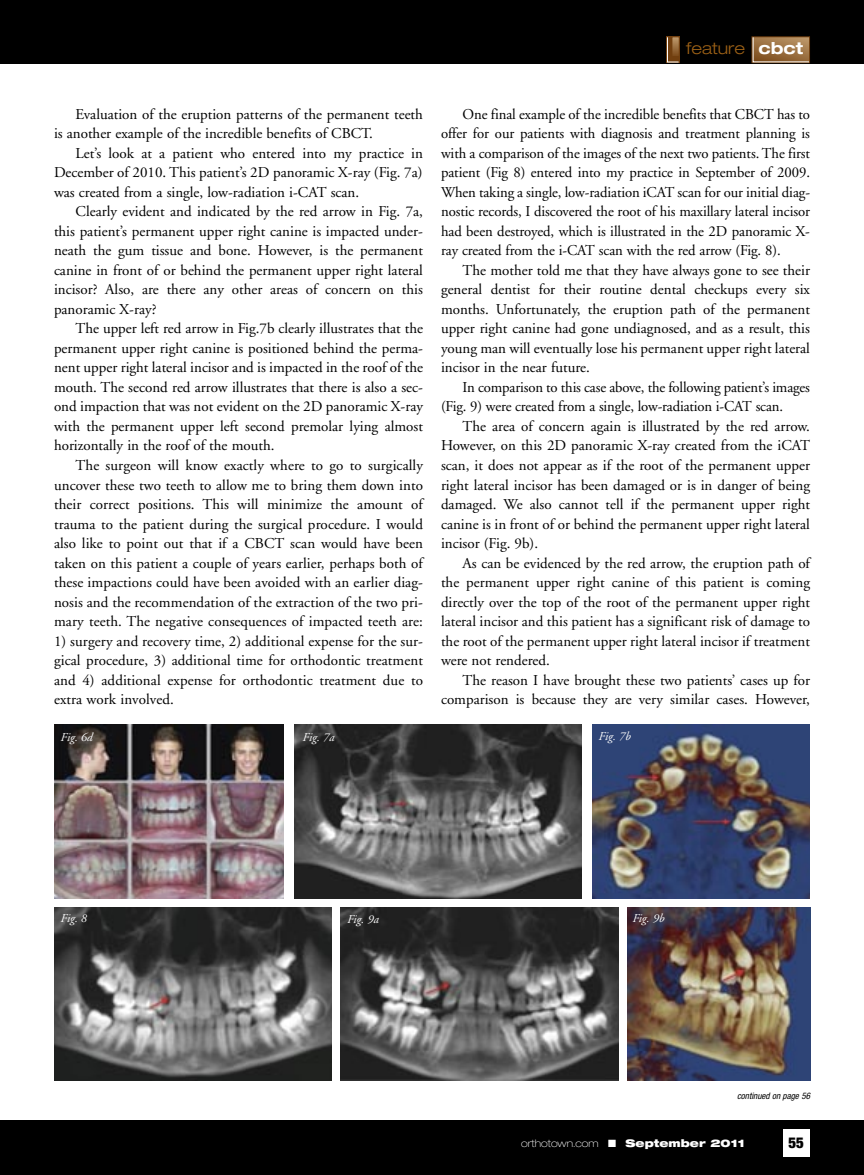
<style>
.page{position:relative;width:864px;height:1175px;background:#fff}
.page>*{position:absolute;margin:0;border:0;box-sizing:border-box;transform-origin:0 0}
.t1{font:300 expanded 16.5px "Helvetica Neue";color:#9d6116}
.t2{font:15px/19.5px "Adobe Garamond";color:#000;text-align:justify}
.t3{font:900 condensed 15px "Helvetica Neue";color:#000}
.t4{font:italic 12px "Adobe Garamond";color:#fff}
.t5{font:100 expanded 10.5px "Helvetica Neue";color:#fff}
.t6{font:italic condensed 9px "Helvetica Neue";color:#000}
.s1{font-weight:700;color:#fff}
.s2{font-weight:900}
</style>
<div class="page">
<div style="left:0;top:1120px;width:864px;height:54px;background:#000"></div>
<div style="left:0;top:0;width:864px;height:63px;background:#000"></div>
<div style="left:752px;top:36px;width:58px;height:27px;border:1px solid #713f0f"></div>
<svg style="left:752px;top:37px;width:58px;height:26px;background:#9e7649"></svg>
<div style="left:783px;top:1129px;width:27px;height:27px;background:#fff"></div>
<div style="left:666px;top:36px;width:14px;height:27px;background:#713f0f"></div>
<svg style="left:667px;top:37px;width:12px;height:26px"></svg>
<img style="left:54px;top:725px;width:230px;height:173px">
<img style="left:294px;top:725px;width:287px;height:173px">
<img style="left:592px;top:725px;width:218px;height:173px">
<img style="left:54px;top:907px;width:278px;height:173px">
<img style="left:341px;top:907px;width:277px;height:173px">
<img style="left:628px;top:907px;width:182px;height:173px">
<p class="t1" style="left:686px;top:42px;width:118px">feature <span class="s1">cbct</span></p>
<p class="t2" style="left:54px;top:106px;width:370px;text-indent:22px">Evaluation of the eruption patterns of the permanent teeth is another example of the incredible benefits of CBCT.</p>
<p class="t2" style="left:54px;top:145px;width:370px;text-indent:22px">Let’s look at a patient who entered into my practice in December of 2010. This patient’s 2D panoramic X-ray (Fig. 7a) was created from a single, low-radiation i-CAT scan.</p>
<p class="t2" style="left:54px;top:203px;width:370px;text-indent:22px">Clearly evident and indicated by the red arrow in Fig. 7a, this patient’s permanent upper right canine is impacted under&shy;neath the gum tissue and bone. However, is the permanent canine in front of or behind the permanent upper right lateral incisor? Also, are there any other areas of concern on this panoramic X-ray?</p>
<p class="t2" style="left:54px;top:320px;width:371px;text-indent:22px">The upper left red arrow in Fig.7b clearly illustrates that the permanent upper right canine is positioned behind the perma&shy;nent upper right lateral incisor and is impacted in the roof of the mouth. The second red arrow illustrates that there is also a sec&shy;ond impaction that was not evident on the 2D panoramic X-ray with the permanent upper left second premolar lying almost horizontally in the roof of the mouth.</p>
<p class="t2" style="left:54px;top:457px;width:371px;text-indent:22px">The surgeon will know exactly where to go to surgically uncover these two teeth to allow me to bring them down into their correct positions. This will minimize the amount of trauma to the patient during the surgical procedure. I would also like to point out that if a CBCT scan would have been taken on this patient a couple of years earlier, perhaps both of these impactions could have been avoided with an earlier diag&shy;nosis and the recommendation of the extraction of the two pri&shy;mary teeth. The negative consequences of impacted teeth are:</p>
<p class="t2" style="left:54px;top:632px;width:371px">1) surgery and recovery time, 2) additional expense for the sur&shy;gical procedure, 3) additional time for orthodontic treatment and 4) additional expense for orthodontic treatment due to extra work involved.</p>
<p class="t2" style="left:441px;top:106px;width:371px;text-indent:22px">One final example of the incredible benefits that CBCT has to offer for our patients with diagnosis and treatment planning is with a comparison of the images of the next two patients. The first patient (Fig 8) entered into my practice in September of 2009.<br>When taking a single, low-radiation iCAT scan for our initial diag&shy;nostic records, I discovered the root of his maxillary lateral incisor had been destroyed, which is illustrated in the 2D panoramic X&shy;ray created from the i-CAT scan with the red arrow (Fig. 8).</p>
<p class="t2" style="left:441px;top:262px;width:371px;text-indent:22px">The mother told me that they have always gone to see their general dentist for their routine dental checkups every six months. Unfortunately, the eruption path of the permanent upper right canine had gone undiagnosed, and as a result, this young man will eventually lose his permanent upper right lateral incisor in the near future.</p>
<p class="t2" style="left:441px;top:379px;width:370px;text-indent:22px">In comparison to this case above, the following patient’s images (Fig. 9) were created from a single, low-radiation i-CAT scan.</p>
<p class="t2" style="left:441px;top:418px;width:371px;text-indent:22px">The area of concern again is illustrated by the red arrow.<br>However, on this 2D panoramic X-ray created from the iCAT scan, it does not appear as if the root of the permanent upper right lateral incisor has been damaged or is in danger of being damaged. We also cannot tell if the permanent upper right canine is in front of or behind the permanent upper right lateral incisor (Fig. 9b).</p>
<p class="t2" style="left:441px;top:554px;width:371px;text-indent:22px">As can be evidenced by the red arrow, the eruption path of the permanent upper right canine of this patient is coming directly over the top of the root of the permanent upper right lateral incisor and this patient has a significant risk of damage to the root of the permanent upper right lateral incisor if treatment were not rendered.</p>
<p class="t2" style="left:441px;top:671px;width:370px;text-align:right">The reason I have brought these two patients’ cases up for comparison is because they are very similar cases. However,</p>
<p class="t4" style="left:60px;top:732px;width:34px">Fig. 6d</p>
<p class="t4" style="left:302px;top:732px;width:33px">Fig. 7a</p>
<p class="t4" style="left:598px;top:731px;width:34px">Fig. 7b</p>
<p class="t4" style="left:60px;top:913px;width:28px">Fig. 8</p>
<p class="t4" style="left:347px;top:914px;width:33px">Fig. 9a</p>
<p class="t4" style="left:632px;top:913px;width:34px">Fig. 9b</p>
<p class="t6" style="left:737px;top:1092px;width:76px">continued on page 56</p>
<p class="t5" style="left:521px;top:1139px;width:225px">orthotown.com ■ <span class="s2">September 2011</span></p>
<p class="t3" style="left:788px;top:1136px;width:17px">55</p>
</div>
